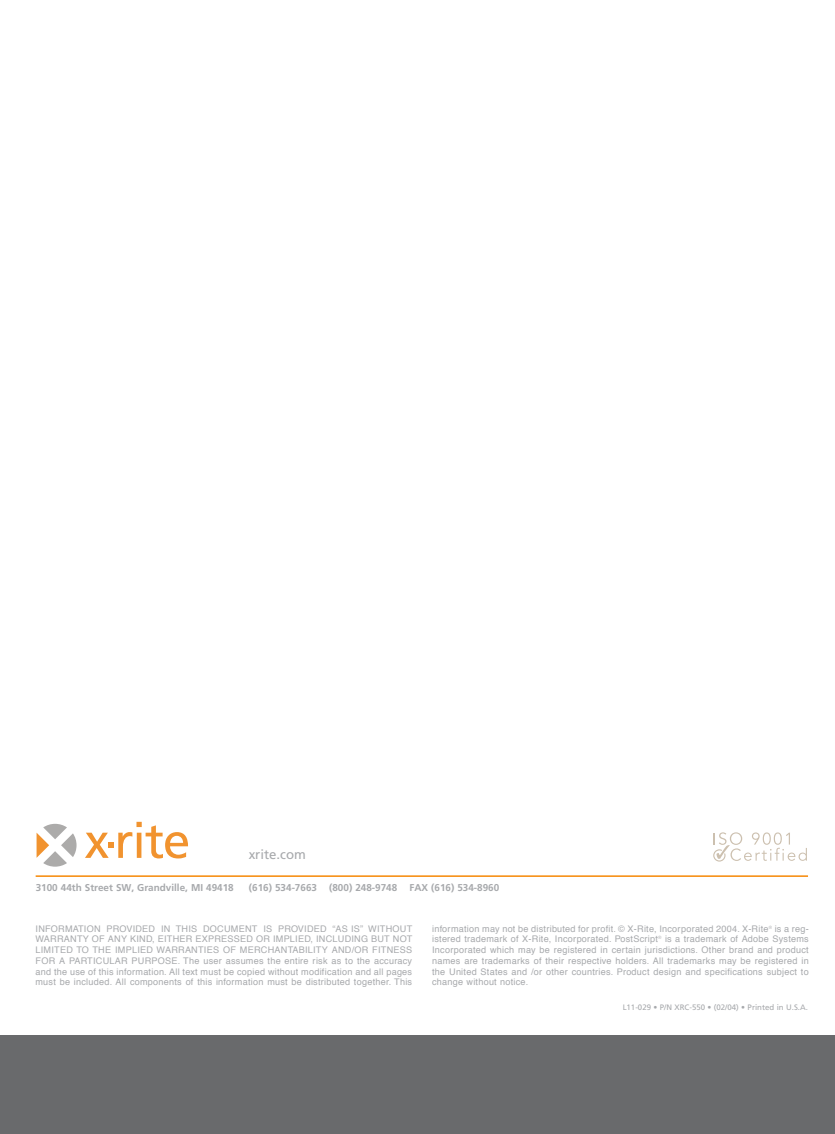
<style>
.page{position:relative;width:835px;height:1134px;background:#fff}
.page>*{position:absolute;margin:0;border:0;box-sizing:border-box;transform-origin:0 0}
.t1{font:13.3px "Frutiger LT Std";color:#a7a9ac}
.t2{font:700 9.97px "Frutiger LT Std";color:#a7a9ac}
.t3{font:9.1px/10.7px "Helvetica";letter-spacing:.025em;color:#a7a9ac;text-align:justify}
.t4{font:7.88px "Frutiger LT Std";color:#a7a9ac}
</style>
<div class="page">
<hr style="left:36px;top:875px;width:772px;height:2px;background:#f7931d">
<div style="left:0;top:1035px;width:835px;height:99px;background:#696a6c"></div>
<svg style="left:713px;top:832px;width:94px;height:30px"></svg>
<svg style="left:85px;top:822px;width:103px;height:36px"></svg>
<svg style="left:37px;top:824px;width:40px;height:43px"></svg>
<h1 class="t1" style="left:249px;top:849px;width:59px">xrite.com</h1>
<p class="t2" style="left:36px;top:883px;width:199px">3100 44th Street SW, Grandville, MI 49418</p>
<p class="t2" style="left:249px;top:883px;width:252px">(616) 534-7663 (800) 248-9748 FAX (616) 534-8960</p>
<p class="t3" style="left:36px;top:924px;width:378px">INFORMATION PROVIDED IN THIS DOCUMENT IS PROVIDED “AS IS” WITHOUT WARRANTY OF ANY KIND, EITHER EXPRESSED OR IMPLIED, INCLUDING BUT NOT LIMITED TO THE IMPLIED WARRANTIES OF MERCHANTABILITY AND/OR FITNESS FOR A PARTICULAR PURPOSE. The user assumes the entire risk as to the accuracy and the use of this information. All text must be copied without modification and all pages must be included. All components of this information must be distributed together. This</p>
<p class="t3" style="left:432px;top:924px;width:378px">information may not be distributed for profit. © X-Rite, Incorporated 2004. X-Rite<sup>®</sup> is a reg&shy;istered trademark of X-Rite, Incorporated. PostScript<sup>®</sup> is a trademark of Adobe Systems Incorporated which may be registered in certain jurisdictions. Other brand and product names are trademarks of their respective holders. All trademarks may be registered in the United States and /or other countries. Product design and specifications subject to change without notice.</p>
<p class="t4" style="left:622px;top:1004px;width:187px">L11-029 • P/N XRC-550 • (02/04) • Printed in U.S.A.</p>
</div>
